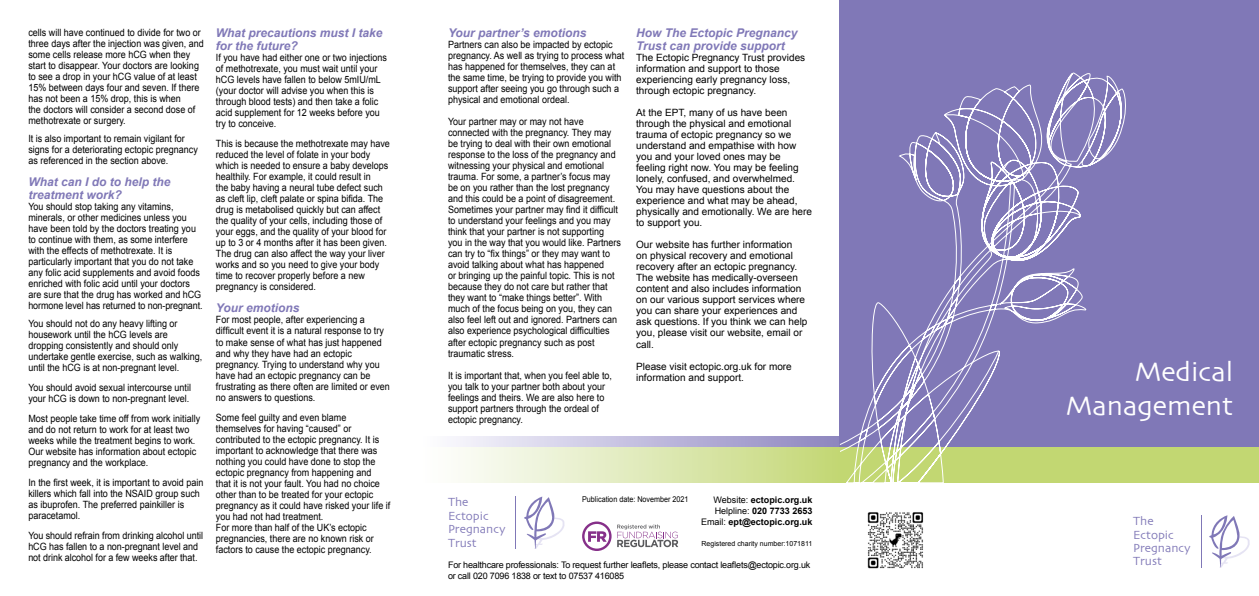
<style>
.page{position:relative;width:1259px;height:596px;background:#fff}
.page>*{position:absolute;margin:0;border:0;box-sizing:border-box;transform-origin:0 0}
.t1{font:28px/33.6px "Skia Regular 1 1";color:#fff;text-align:right}
.t2{font:12.3px/13.4px "Skia Regular 1 1";color:#8078b7}
.t3{font:italic 700 12px/13px "Arial";color:#8078b7}
.t4{font:10px/11px "Arial";color:#000;scale:.9 1}
.t5{font:10px/11px "Arial";color:#000}
.t6{font:9px/10.8px "Arial";letter-spacing:-.02em;color:#000}
.t7{font:700 9px/10.8px "Arial";color:#000;text-align:right}
.t8{font:8px "Arial";color:#000;scale:.9 1}
.t9{font:7px "Arial";color:#000}
.s1{font-weight:400}
</style>
<div class="page">
<div style="left:839px;top:0;width:420px;height:449px;background:#8078b7"></div>
<hr style="left:1201px;top:515px;width:1px;height:52px;background:#8078b7">
<svg style="left:1209px;top:515px;width:41px;height:53px"></svg>
<div style="left:839px;top:447px;width:420px;height:35px;background:#c2d772"></div>
<svg style="left:825px;top:72px;width:313px;height:411px"></svg>
<hr style="left:516px;top:496px;width:1px;height:52px;background:#8078b7">
<svg style="left:524px;top:496px;width:41px;height:53px"></svg>
<svg style="left:582px;top:521px;width:29px;height:29px"></svg>
<svg style="left:617px;top:524px;width:61px;height:23px"></svg>
<div style="left:420px;top:435px;width:419px;height:22px;background:linear-gradient(to right,#fefeff,#8d85bf)"></div>
<div style="left:420px;top:447px;width:419px;height:35px;background:linear-gradient(to right,#fff,#c4d777)"></div>
<img style="left:867px;top:512px;width:56px;height:57px">
<p class="t4" style="left:28px;top:27px;width:196px">cells will have continued to divide for two or three days after the injection was given, and some cells release more hCG when they start to disappear. Your doctors are looking to see a drop in your hCG value of at least 15% between days four and seven. If there has not been a 15% drop, this is when<br>the doctors will consider a second dose of methotrexate or surgery.</p>
<p class="t4" style="left:28px;top:133px;width:190px">It is also important to remain vigilant for signs for a deteriorating ectopic pregnancy as referenced in the section above.</p>
<p class="t3" style="left:28px;top:175px;width:144px">What can I do to help the treatment work?</p>
<p class="t4" style="left:28px;top:201px;width:195px">You should stop taking any vitamins, minerals, or other medicines unless you have been told by the doctors treating you to continue with them, as some interfere with the effects of methotrexate. It is particularly important that you do not take any folic acid supplements and avoid foods enriched with folic acid until your doctors are sure that the drug has worked and hCG hormone level has returned to non-pregnant.</p>
<p class="t4" style="left:28px;top:318px;width:195px">You should not do any heavy lifting or housework until the hCG levels are dropping consistently and should only undertake gentle exercise, such as walking, until the hCG is at non-pregnant level.</p>
<p class="t4" style="left:28px;top:382px;width:182px">You should avoid sexual intercourse until your hCG is down to non-pregnant level.</p>
<p class="t4" style="left:28px;top:413px;width:192px">Most people take time off from work initially and do not return to work for at least two weeks while the treatment begins to work.<br>Our website has information about ectopic pregnancy and the workplace.</p>
<p class="t4" style="left:28px;top:477px;width:196px">In the first week, it is important to avoid pain killers which fall into the NSAID group such as ibuprofen. The preferred painkiller is paracetamol.</p>
<p class="t4" style="left:28px;top:530px;width:196px">You should refrain from drinking alcohol until hCG has fallen to a non-pregnant level and not drink alcohol for a few weeks after that.</p>
<p class="t3" style="left:216px;top:27px;width:168px">What precautions must I take for the future?</p>
<p class="t4" style="left:216px;top:52px;width:192px">If you have had either one or two injections of methotrexate, you must wait until your hCG levels have fallen to below 5mIU/mL (your doctor will advise you when this is through blood tests) and then take a folic acid supplement for 12 weeks before you try to conceive.</p>
<p class="t4" style="left:216px;top:138px;width:195px">This is because the methotrexate may have reduced the level of folate in your body which is needed to ensure a baby develops healthily. For example, it could result in<br>the baby having a neural tube defect such as cleft lip, cleft palate or spina bifida. The drug is metabolised quickly but can affect the quality of your cells, including those of your eggs, and the quality of your blood for up to 3 or 4 months after it has been given.<br>The drug can also affect the way your liver works and so you need to give your body time to recover properly before a new pregnancy is considered.</p>
<p class="t3" style="left:216px;top:302px;width:85px">Your emotions</p>
<p class="t4" style="left:216px;top:314px;width:195px">For most people, after experiencing a difficult event it is a natural response to try to make sense of what has just happened and why they have had an ectopic pregnancy. Trying to understand why you have had an ectopic pregnancy can be frustrating as there often are limited or even no answers to questions.</p>
<p class="t4" style="left:216px;top:411px;width:195px">Some feel guilty and even blame themselves for having “caused” or contributed to the ectopic pregnancy. It is important to acknowledge that there was nothing you could have done to stop the ectopic pregnancy from happening and<br>that it is not your fault. You had no choice other than to be treated for your ectopic pregnancy as it could have risked your life if you had not had treatment.<br>For more than half of the UK’s ectopic pregnancies, there are no known risk or factors to cause the ectopic pregnancy.</p>
<p class="t3" style="left:448px;top:27px;width:140px">Your partner’s emotions</p>
<p class="t4" style="left:448px;top:39px;width:197px">Partners can also be impacted by ectopic pregnancy. As well as trying to process what has happened for themselves, they can at the same time, be trying to provide you with support after seeing you go through such a physical and emotional ordeal.</p>
<p class="t4" style="left:448px;top:116px;width:194px">Your partner may or may not have connected with the pregnancy. They may be trying to deal with their own emotional response to the loss of the pregnancy and witnessing your physical and emotional trauma. For some, a partner’s focus may be on you rather than the lost pregnancy and this could be a point of disagreement.<br>Sometimes your partner may find it difficult to understand your feelings and you may think that your partner is not supporting you in the way that you would like. Partners can try to “fix things” or they may want to avoid talking about what has happened<br>or bringing up the painful topic. This is not because they do not care but rather that they want to “make things better”. With much of the focus being on you, they can also feel left out and ignored. Partners can also experience psychological difficulties after ectopic pregnancy such as post traumatic stress.</p>
<p class="t4" style="left:448px;top:369px;width:184px">It is important that, when you feel able to, you talk to your partner both about your feelings and theirs. We are also here to support partners through the ordeal of ectopic pregnancy.</p>
<p class="t3" style="left:636px;top:27px;width:163px">How The Ectopic Pregnancy<br>Trust can provide support</p>
<p class="t5" style="left:636px;top:52px;width:170px">The Ectopic Pregnancy Trust provides information and support to those experiencing early pregnancy loss, through ectopic pregnancy.</p>
<p class="t5" style="left:636px;top:107px;width:177px">At the EPT, many of us have been through the physical and emotional trauma of ectopic pregnancy so we understand and empathise with how you and your loved ones may be feeling right now. You may be feeling lonely, confused, and overwhelmed.<br>You may have questions about the experience and what may be ahead, physically and emotionally. We are here to support you.</p>
<p class="t5" style="left:636px;top:239px;width:173px">Our website has further information<br>on physical recovery and emotional recovery after an ectopic pregnancy.<br>The website has medically-overseen content and also includes information on our various support services where you can share your experiences and ask questions. If you think we can help you, please visit our website, email or call.</p>
<p class="t5" style="left:636px;top:360px;width:157px">Please visit ectopic.org.uk for more information and support.</p>
<p class="t2" style="left:448px;top:496px;width:59px">The<br>Ectopic<br>Pregnancy<br>Trust</p>
<p class="t8" style="left:582px;top:494px;width:120px">Publication date: November 2021</p>
<p class="t7" style="left:701px;top:494px;width:113px"><span class="s1">Website:</span> ectopic.org.uk<br><span class="s1">Helpline:</span> 020 7733 2653<br><span class="s1">Email:</span> ept@ectopic.org.uk</p>
<p class="t9" style="left:701px;top:539px;width:112px">Registered charity number:1071811</p>
<p class="t6" style="left:448px;top:559px;width:364px">For healthcare professionals: To request further leaflets, please contact leaflets@ectopic.org.uk or call 020 7096 1838 or text to 07537 416085</p>
<h1 class="t1" style="left:1066px;top:357px;width:169px">Medical<br>Management</h1>
<p class="t2" style="left:1133px;top:514px;width:59px">The<br>Ectopic<br>Pregnancy<br>Trust</p>
</div>
